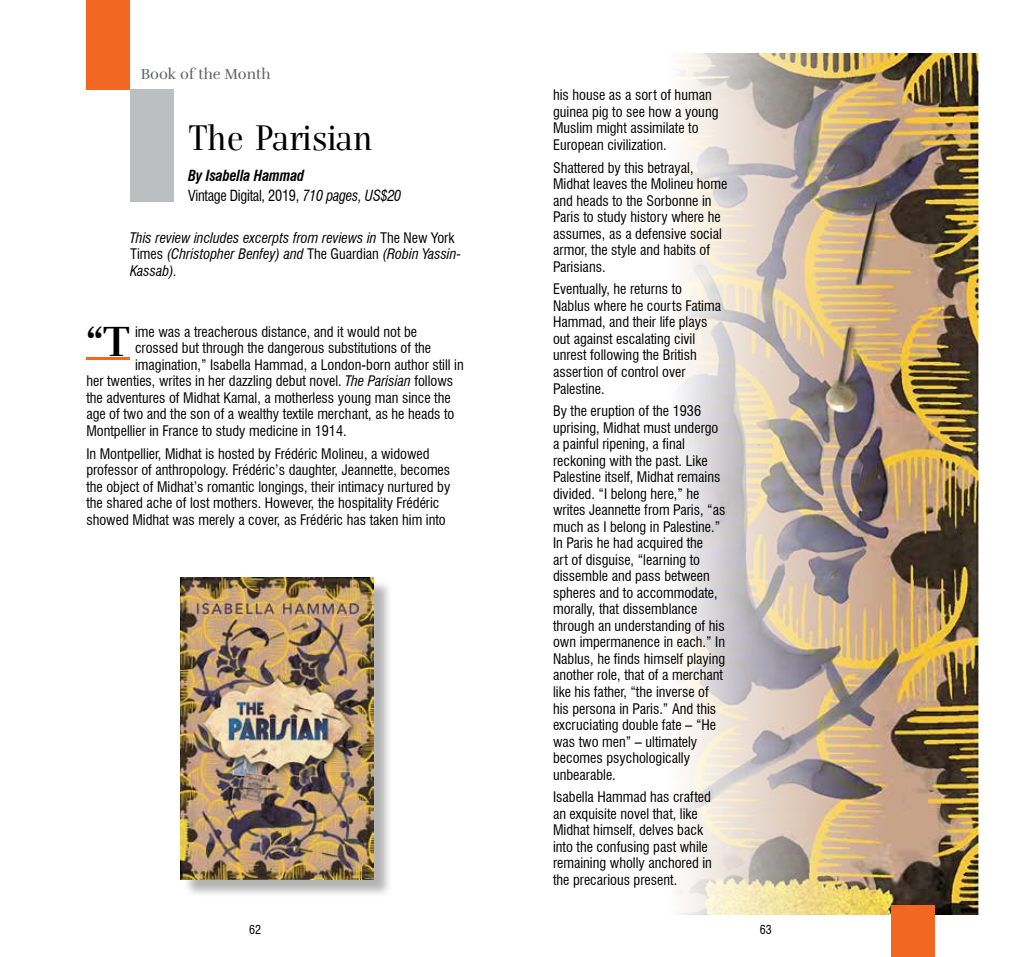
<style>
.page{position:relative;width:1021px;height:957px;background:#fff}
.page>*{position:absolute;margin:0;border:0;box-sizing:border-box;transform-origin:0 0}
.t1{font:700 43.5px "Rufina";color:#000;scale:.96 1}
.t2{font:300 36px "Fortezza";letter-spacing:-.05em;color:#000;scale:.92 1}
.t3{font:condensed 15px/20.1px "Swiss 721 BT";letter-spacing:-.02em;color:#000;scale:.96 1}
.t4{font:15px "Rufina";color:#636466}
.t5{font:condensed 14.25px/16.5px "Swiss 721 BT";color:#000}
.t6{font:italic condensed 14.25px/16.5px "Swiss 721 BT";color:#000}
.t7{font:condensed 12px "Swiss 721 BT";color:#000}
.s1{font-weight:700;font-style:italic}
.s2{font-style:italic}
.s3{font-style:normal}
</style>
<div class="page">
<img style="left:678px;top:53px;width:300px;height:861px">
<div style="left:86px;top:0;width:44px;height:89px;background:#f26722"></div>
<div style="left:130px;top:89px;width:44px;height:112px;background:#bcbec0"></div>
<hr style="left:86px;top:357px;width:44px;height:3px;background:#f26722">
<div style="left:890px;top:906px;width:44px;height:51px;background:#f26722"></div>
<div style="left:183px;top:579px;width:209px;height:318px;background:#000;opacity:.3"></div>
<img style="left:180px;top:577px;width:194px;height:302px">
<p class="t4" style="left:141px;top:65px;width:131px">Book of the Month</p>
<h2 class="t2" style="left:188px;top:119px;width:203px">The Parisian</h2>
<p class="t3" style="left:188px;top:166px;width:223px"><span class="s1">By Isabella Hammad<br></span>Vintage Digital, 2019, <span class="s2">710 pages, US$20</span></p>
<p class="t6" style="left:130px;top:229px;width:332px">This review includes excerpts from reviews in <span class="s3">The New York<br>Times</span> (Christopher Benfey) and <span class="s3">The Guardian</span> (Robin Yassin-<br>Kassab).</p>
<h1 class="t1" style="left:86px;top:315px;width:47px">“T</h1>
<p class="t5" style="left:135px;top:323px;width:283px">ime was a treacherous distance, and it would not be</p>
<p class="t5" style="left:135px;top:340px;width:297px">crossed but through the dangerous substitutions of the</p>
<p class="t5" style="left:135px;top:356px;width:330px">imagination,” Isabella Hammad, a London-born author still in</p>
<p class="t5" style="left:86px;top:373px;width:368px">her twenties, writes in her dazzling debut novel. <span class="s2">The Parisian</span> follows</p>
<p class="t5" style="left:86px;top:389px;width:366px">the adventures of Midhat Kamal, a motherless young man since the</p>
<p class="t5" style="left:86px;top:406px;width:369px">age of two and the son of a wealthy textile merchant, as he heads to</p>
<p class="t5" style="left:86px;top:422px;width:262px">Montpellier in France to study medicine in 1914.</p>
<p class="t5" style="left:86px;top:445px;width:365px">In Montpellier, Midhat is hosted by Frédéric Molineu, a widowed professor of anthropology. Frédéric’s daughter, Jeannette, becomes the object of Midhat’s romantic longings, their intimacy nurtured by the shared ache of lost mothers. However, the hospitality Frédéric showed Midhat was merely a cover, as Frédéric has taken him into</p>
<p class="t5" style="left:553px;top:87px;width:167px">his house as a sort of human guinea pig to see how a young<br>Muslim might assimilate to<br>European civilization.</p>
<p class="t5" style="left:553px;top:159px;width:176px">Shattered by this betrayal,<br>Midhat leaves the Molineu home and heads to the Sorbonne in<br>Paris to study history where he assumes, as a defensive social armor, the style and habits of<br>Parisians.</p>
<p class="t5" style="left:553px;top:281px;width:169px">Eventually, he returns to<br>Nablus where he courts Fatima<br>Hammad, and their life plays out against escalating civil unrest following the British assertion of control over<br>Palestine.</p>
<p class="t5" style="left:553px;top:403px;width:174px">By the eruption of the 1936 uprising, Midhat must undergo a painful ripening, a final reckoning with the past. Like<br>Palestine itself, Midhat remains divided. “I belong here,” he writes Jeannette from Paris, “as much as I belong in Palestine.”<br>In Paris he had acquired the<br>art of disguise, “learning to dissemble and pass between spheres and to accommodate, morally, that dissemblance through an understanding of his own impermanence in each.” In<br>Nablus, he finds himself playing another role, that of a merchant like his father, “the inverse of his persona in Paris.” And this excruciating double fate – “He was two men” – ultimately becomes psychologically unbearable.</p>
<p class="t5" style="left:553px;top:789px;width:160px">Isabella Hammad has crafted an exquisite novel that, like<br>Midhat himself, delves back into the confusing past while remaining wholly anchored in the precarious present.</p>
<p class="t7" style="left:249px;top:922px;width:13px">62</p>
<p class="t7" style="left:759px;top:922px;width:13px">63</p>
</div>
